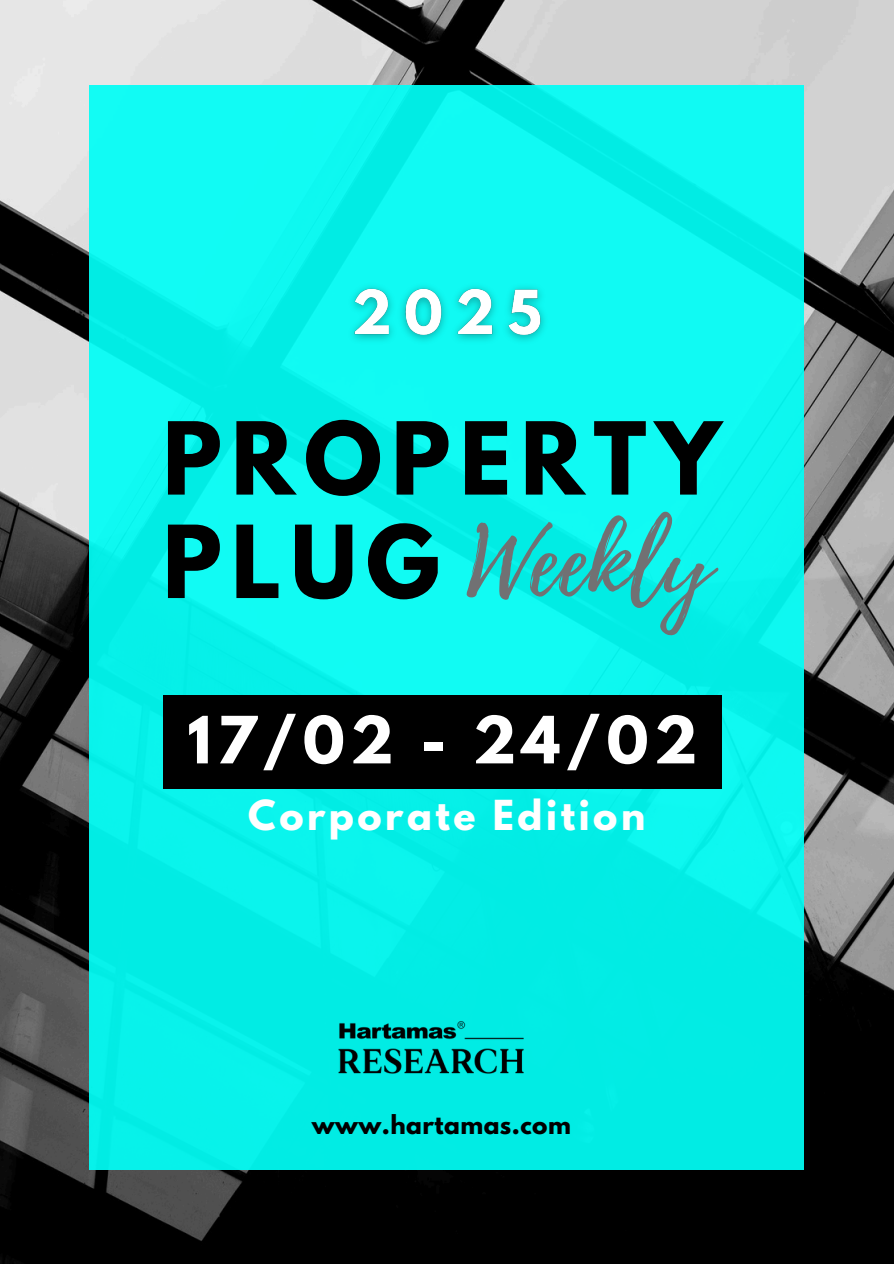
<style>
.page{position:relative;width:894px;height:1264px;background:#fff}
.page>*{position:absolute;margin:0;border:0;box-sizing:border-box;transform-origin:0 0}
.t1{font:93.45px "Playlist Script";color:#717173}
.t2{font:700 88.95px/103.4px "League Spartan";letter-spacing:.105em;color:#000}
.t3{font:700 57.6px "League Spartan";letter-spacing:.095em;color:#fff}
.t4{font:700 36.6px "League Spartan";letter-spacing:.095em;color:#fff}
.t5{font:700 23.1px "League Spartan";letter-spacing:.02em;color:#000}
</style>
<div class="page">
<img style="left:0;top:0;width:893px;height:1263px">
<div style="left:89px;top:85px;width:715px;height:1084px;background:#0af4ed"></div>
<div style="left:162px;top:695px;width:559px;height:93px;background:#000"></div>
<img style="left:338px;top:1020px;width:186px;height:54px">
<img style="left:354px;top:287px;width:189px;height:53px">
<h1 class="t2" style="left:162px;top:418px;width:560px">PROPERTY<br>PLUG</h1>
<h2 class="t1" style="left:466px;top:496px;width:246px">Weekly</h2>
<h4 class="t3" style="left:187px;top:711px;width:511px">17/02 - 24/02</h4>
<h5 class="t4" style="left:248px;top:796px;width:398px">Corporate Edition</h5>
<p class="t5" style="left:312px;top:1113px;width:260px">www.hartamas.com</p>
</div>
